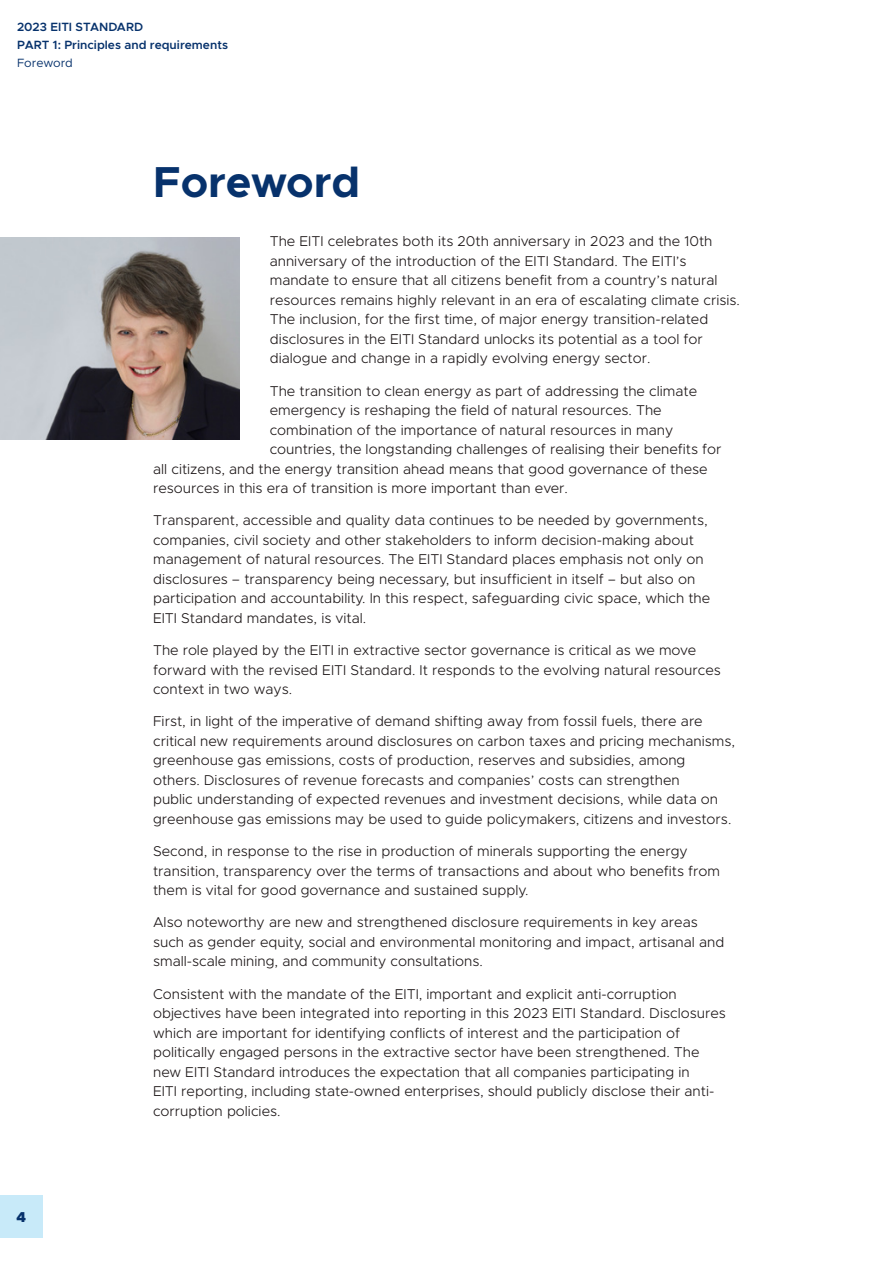
<style>
.page{position:relative;width:893px;height:1263px;background:#fff}
.page>*{position:absolute;margin:0;border:0;box-sizing:border-box;transform-origin:0 0}
.t1{font:700 43.5px "Metropolis";color:#07326c}
.t2{font:900 14.4px "Metropolis";color:#07326c}
.Body_text{font:300 14.25px/19.5px "Metropolis";color:#1a1415}
.t3{font:600 12px "Metropolis";color:#07326c}
.t4{font:12px "Metropolis";color:#07326c}
</style>
<div class="page">
<img style="left:0;top:237px;width:240px;height:203px">
<div style="left:0;top:1195px;width:43px;height:42px;background:#c8eaf9"></div>
<p class="t3" style="left:17px;top:19px;width:128px">2023 EITI STANDARD</p>
<p class="t3" style="left:17px;top:37px;width:212px">PART 1: Principles and requirements</p>
<p class="t4" style="left:17px;top:55px;width:57px">Foreword</p>
<p class="t2" style="left:16px;top:1208px;width:11px">4</p>
<p class="t1" style="left:153px;top:154px;width:209px">Foreword</p>
<p class="Body_text" style="left:270px;top:232px;width:472px">The EITI celebrates both its 20th anniversary in 2023 and the 10th anniversary of the introduction of the EITI Standard. The EITI’s mandate to ensure that all citizens benefit from a country’s natural resources remains highly relevant in an era of escalating climate crisis.<br>The inclusion, for the first time, of major energy transition-related disclosures in the EITI Standard unlocks its potential as a tool for dialogue and change in a rapidly evolving energy sector.</p>
<p class="Body_text" style="left:270px;top:381px;width:429px">The transition to clean energy as part of addressing the climate</p>
<p class="Body_text" style="left:270px;top:400px;width:393px">emergency is reshaping the field of natural resources. The</p>
<p class="Body_text" style="left:270px;top:420px;width:405px">combination of the importance of natural resources in many</p>
<p class="Body_text" style="left:270px;top:439px;width:453px">countries, the longstanding challenges of realising their benefits for</p>
<p class="Body_text" style="left:153px;top:459px;width:556px">all citizens, and the energy transition ahead means that good governance of these</p>
<p class="Body_text" style="left:153px;top:478px;width:416px">resources in this era of transition is more important than ever.</p>
<p class="Body_text" style="left:153px;top:511px;width:559px">Transparent, accessible and quality data continues to be needed by governments, companies, civil society and other stakeholders to inform decision-making about management of natural resources. The EITI Standard places emphasis not only on disclosures – transparency being necessary, but insufficient in itself – but also on participation and accountability. In this respect, safeguarding civic space, which the EITI Standard mandates, is vital.</p>
<p class="Body_text" style="left:153px;top:640px;width:569px">The role played by the EITI in extractive sector governance is critical as we move forward with the revised EITI Standard. It responds to the evolving natural resources context in two ways.</p>
<p class="Body_text" style="left:153px;top:712px;width:583px">First, in light of the imperative of demand shifting away from fossil fuels, there are critical new requirements around disclosures on carbon taxes and pricing mechanisms, greenhouse gas emissions, costs of production, reserves and subsidies, among others. Disclosures of revenue forecasts and companies’ costs can strengthen<br>public understanding of expected revenues and investment decisions, while data on greenhouse gas emissions may be used to guide policymakers, citizens and investors.</p>
<p class="Body_text" style="left:153px;top:841px;width:568px">Second, in response to the rise in production of minerals supporting the energy transition, transparency over the terms of transactions and about who benefits from them is vital for good governance and sustained supply.</p>
<p class="Body_text" style="left:153px;top:913px;width:573px">Also noteworthy are new and strengthened disclosure requirements in key areas such as gender equity, social and environmental monitoring and impact, artisanal and small-scale mining, and community consultations.</p>
<p class="Body_text" style="left:153px;top:984px;width:574px">Consistent with the mandate of the EITI, important and explicit anti-corruption objectives have been integrated into reporting in this 2023 EITI Standard. Disclosures which are important for identifying conflicts of interest and the participation of politically engaged persons in the extractive sector have been strengthened. The new EITI Standard introduces the expectation that all companies participating in<br>EITI reporting, including state-owned enterprises, should publicly disclose their anti&shy;corruption policies.</p>
</div>
